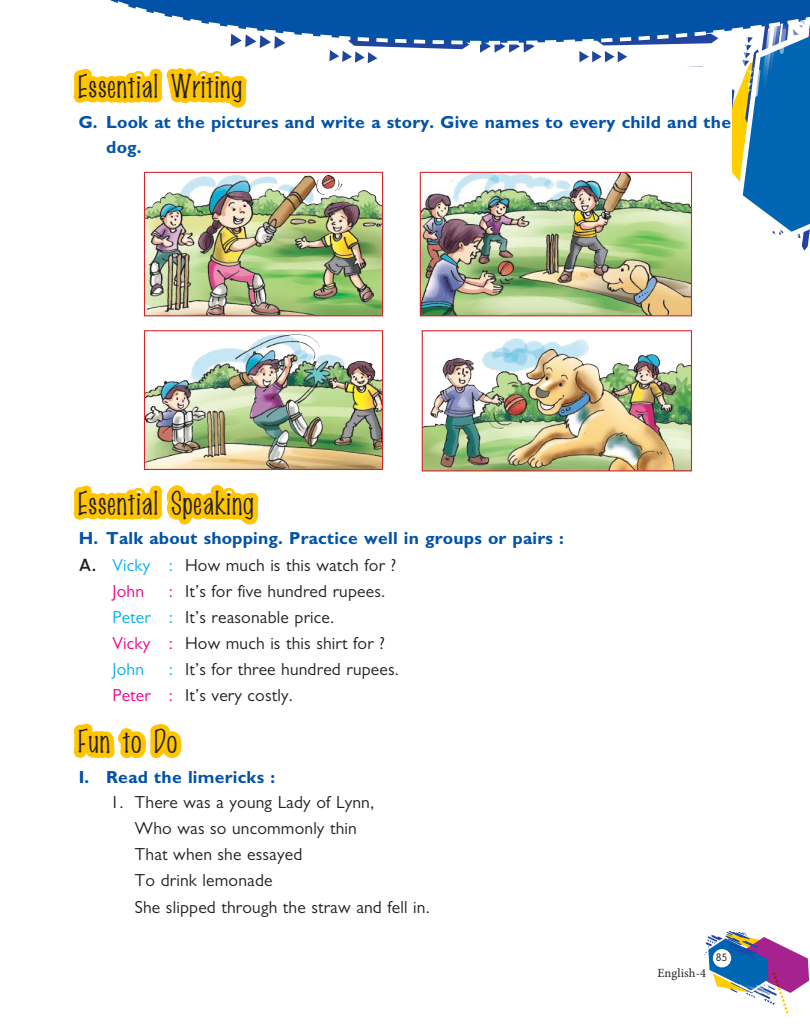
<style>
.page{position:relative;width:810px;height:1035px;background:#fff}
.page>*{position:absolute;margin:0;border:0;box-sizing:border-box;transform-origin:0 0}
.t1{font:28.75px "Marker Fine Point";letter-spacing:.04em;color:#241f1f;scale:1.1 1}
.t2{font:17.5px/25.9px "Gill Sans MT Pro";letter-spacing:.01em;color:#241f1f}
.t3{font:700 17.5px/25px "Gill Sans MT Pro";letter-spacing:.01em;color:#0252a7}
.t4{font:17.5px "Gill Sans MT Pro";color:#ee008c}
.t5{font:12.5px "Minion Pro";letter-spacing:.01em;color:#241f1f}
.t6{font:10px "B Preplay";color:#241f1f}
.s1{font-family:"Neris";font-weight:600}
.s2{color:#00aeef}
.s3{color:#ee008c}
</style>
<div class="page">
<svg style="left:705px;top:931px;width:104px;height:83px"></svg>
<div style="left:713px;top:949px;width:18px;height:18px;background:#fff;border-radius:50%"></div>
<svg style="left:73px;top:0;width:737px;height:251px"></svg>
<div style="left:131px;top:159px;width:265px;height:170px;background:#fff"></div>
<img style="left:146px;top:174px;width:235px;height:140px">
<div style="left:144px;top:172px;width:239px;height:144px;border:1px solid #d42429"></div>
<div style="left:407px;top:159px;width:298px;height:170px;background:#fff"></div>
<img style="left:422px;top:174px;width:268px;height:140px">
<div style="left:420px;top:172px;width:272px;height:144px;border:1px solid #d42429"></div>
<img style="left:146px;top:334px;width:235px;height:134px">
<div style="left:144px;top:330px;width:239px;height:140px;border:1px solid #d42429"></div>
<img style="left:424px;top:338px;width:266px;height:131px">
<div style="left:422px;top:330px;width:270px;height:141px;border:1px solid #d42429"></div>
<img style="left:73px;top:405px;width:194px;height:120px">
<svg style="left:73px;top:723px;width:109px;height:36px"></svg>
<h1 class="t1" style="left:79px;top:68px;width:151px">Essential Writing</h1>
<p class="t3" style="left:106px;top:109px;width:627px;text-indent:-28px">G. Look at the pictures and write a story. Give names to every child and the dog.</p>
<h1 class="t1" style="left:79px;top:484px;width:161px">Essential Speaking</h1>
<p class="t3" style="left:79px;top:526px;width:487px">H. Talk about shopping. Practice well in groups or pairs :</p>
<p class="t2" style="left:79px;top:552px;width:319px"><span class="s1">A.</span> <span class="s2">Vicky :</span> How much is this watch for ?</p>
<p class="t4" style="left:112px;top:581px;width:33px">John</p>
<p class="t2" style="left:112px;top:578px;width:274px;text-indent:56px"><span class="s3">:</span> It’s for five hundred rupees.<br><span class="s2">Peter :</span> It’s reasonable price.<br><span class="s3">Vicky :</span> How much is this shirt for ?<br><span class="s2">John</span></p>
<p class="t2" style="left:112px;top:656px;width:288px;text-indent:56px"><span class="s2">:</span> It’s for three hundred rupees.<br><span class="s3">Peter :</span> It’s very costly.</p>
<h1 class="t1" style="left:79px;top:723px;width:91px">Fun to Do</h1>
<p class="t3" style="left:79px;top:764px;width:198px">I. Read the limericks :</p>
<p class="t2" style="left:135px;top:789px;width:296px;text-indent:-25px">1. There was a young Lady of Lynn,<br>Who was so uncommonly thin<br>That when she essayed<br>To drink lemonade<br>She slipped through the straw and fell in.</p>
<p class="t5" style="left:657px;top:965px;width:50px">English-4</p>
<p class="t6" style="left:717px;top:952px;width:12px">85</p>
</div>
